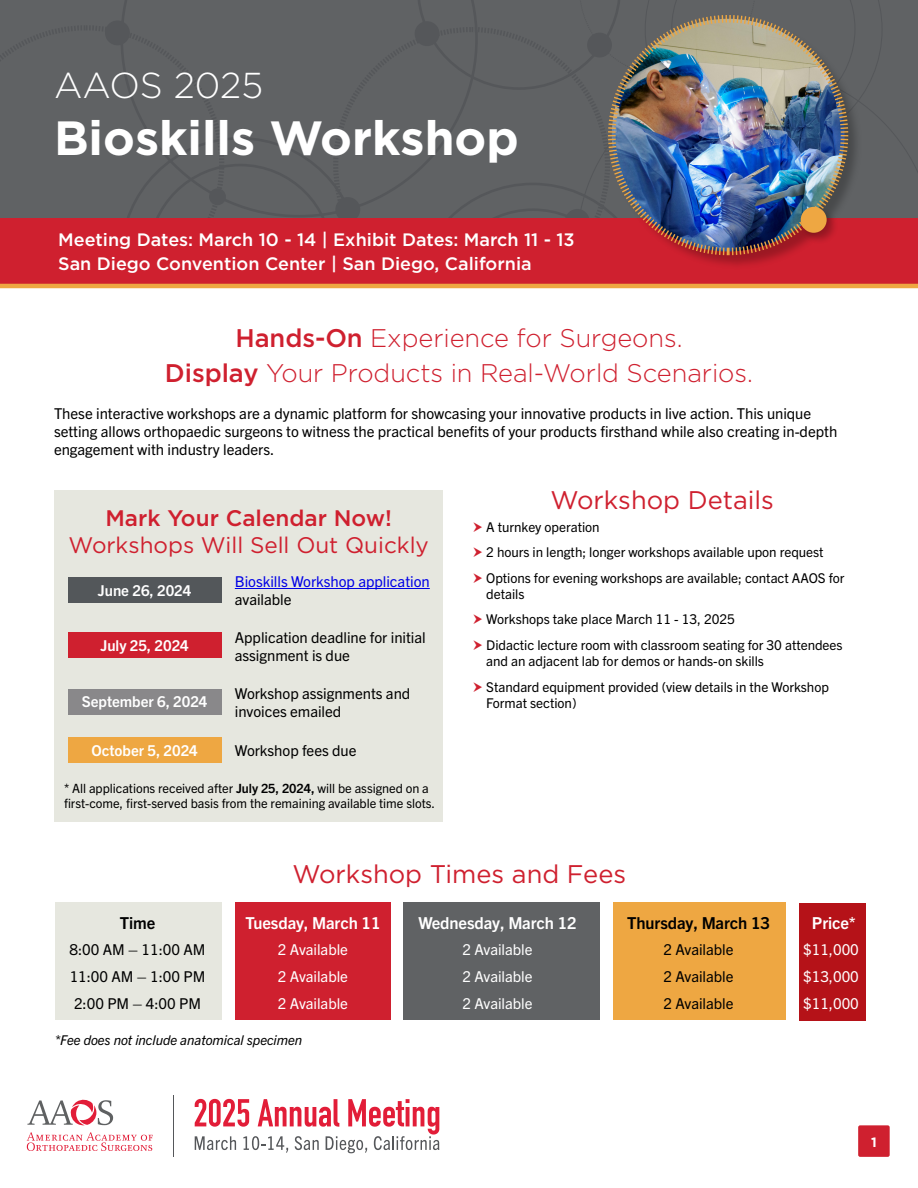
<style>
.page{position:relative;width:918px;height:1188px;background:#fff}
.page>*{position:absolute;margin:0;border:0;box-sizing:border-box;transform-origin:0 0}
.t1{font:700 48px "Gotham";color:#fff}
.t2{font:300 36px "Gotham";letter-spacing:-.005em;color:#fff}
.t3{font:300 25.5px/34.5px "Gotham";letter-spacing:-.005em;color:#cf202f;text-align:center}
.t4{font:25.5px "Gotham";color:#cf202f}
.t5{font:22.5px "Gotham";color:#cf202f}
.t6{font:500 22.5px "Gotham";color:#cf202f}
.t7{font:500 18px/24px "Gotham";color:#fff}
.t8{font:700 16.5px "Trade Gothic Next LT Pro";letter-spacing:-.005em;color:#fff}
.t9{font:700 16.5px "Trade Gothic Next LT Pro";letter-spacing:-.005em;color:#000}
.t10{font:15px/18px "Trade Gothic Next LT Pro";letter-spacing:-.005em;color:#000}
.t11{font:15px "Trade Gothic Next LT Pro";letter-spacing:-.005em;color:#fff}
.t12{font:700 15px "Trade Gothic Next LT Pro";letter-spacing:-.005em;color:#fff}
.t13{font:15px "Trade Gothic Next LT Pro";letter-spacing:-.005em;color:#0000e6}
.t14{font:13.5px/25.3px "Trade Gothic Next LT Pro";letter-spacing:-.005em;color:#000}
.t15{font:italic 13.5px "Trade Gothic Next LT Pro";letter-spacing:-.005em;color:#000}
.t16{font:700 13.5px "Gotham";color:#fff}
.t17{font:12.75px/15px "Trade Gothic Next LT Pro";letter-spacing:-.005em;color:#000}
.s1{font-weight:500}
.s2{font-weight:700}
</style>
<div class="page">
<div style="left:55px;top:903px;width:166px;height:117px;background:#e6e7df"></div>
<div style="left:54px;top:490px;width:389px;height:331px;background:#e6e7df"></div>
<hr style="left:235px;top:588px;width:195px;height:1px;background:#0000e6">
<div style="left:0;top:0;width:918px;height:284px;background:#606264"></div>
<svg style="left:121px;top:0;width:100px;height:137px"></svg>
<svg style="left:338px;top:39px;width:269px;height:164px"></svg>
<svg style="left:417px;top:0;width:466px;height:148px"></svg>
<div style="left:415px;top:21px;width:25px;height:25px;background:#55575a;border-radius:50%"></div>
<svg style="left:405px;top:183px;width:202px;height:35px"></svg>
<svg style="left:127px;top:137px;width:240px;height:81px"></svg>
<div style="left:209px;top:188px;width:17px;height:17px;background:#55575a;border-radius:50%"></div>
<div style="left:105px;top:20px;width:25px;height:25px;background:#55575a;border-radius:50%"></div>
<div style="left:587px;top:33px;width:25px;height:24px;background:#55575a;border-radius:50%"></div>
<div style="left:0;top:218px;width:918px;height:66px;background:#cf202f"></div>
<div style="left:611px;top:17px;width:252px;height:254px;background:#000;opacity:.25"></div>
<img style="left:607px;top:14px;width:243px;height:243px">
<div style="left:800px;top:206px;width:39px;height:39px;background:#000;opacity:.25"></div>
<div style="left:801px;top:207px;width:26px;height:26px;background:#eea742;border-radius:50%"></div>
<hr style="left:0;top:284px;width:918px;height:4px;background:#eea742">
<svg style="left:195px;top:1099px;width:244px;height:54px"></svg>
<svg style="left:27px;top:1132px;width:126px;height:19px"></svg>
<svg style="left:27px;top:1099px;width:86px;height:27px"></svg>
<hr style="left:173px;top:1095px;width:1px;height:62px;background:#55575a">
<div style="left:858px;top:1125px;width:32px;height:32px;background:#cf202f;border-radius:2px"></div>
<div style="left:403px;top:903px;width:197px;height:117px;background:#606264"></div>
<div style="left:235px;top:903px;width:155px;height:117px;background:#cf202f"></div>
<div style="left:613px;top:903px;width:173px;height:117px;background:#eea742"></div>
<div style="left:799px;top:904px;width:66px;height:117px;background:#b51218"></div>
<div style="left:68px;top:577px;width:153px;height:26px;background:#53575a"></div>
<div style="left:68px;top:632px;width:153px;height:26px;background:#cf202f"></div>
<div style="left:68px;top:689px;width:153px;height:25px;background:#89888a"></div>
<div style="left:68px;top:738px;width:153px;height:25px;background:#eea742"></div>
<h2 class="t2" style="left:54px;top:62px;width:211px">AAOS 2025</h2>
<h1 class="t1" style="left:54px;top:107px;width:466px">Bioskills Workshop</h1>
<p class="t7" style="left:58px;top:228px;width:518px">Meeting Dates: March 10 - 14 | Exhibit Dates: March 11 - 13<br>San Diego Convention Center | San Diego, California</p>
<h3 class="t3" style="left:165px;top:320px;width:590px"><span class="s1">Hands-On</span> Experience for Surgeons.<br><span class="s1">Display</span> Your Products in Real-World Scenarios.</h3>
<p class="t10" style="left:54px;top:403px;width:785px">These interactive workshops are a dynamic platform for showcasing your innovative products in live action. This unique setting allows orthopaedic surgeons to witness the practical benefits of your products firsthand while also creating in-depth engagement with industry leaders.</p>
<h3 class="t6" style="left:105px;top:503px;width:288px">Mark Your Calendar Now!</h3>
<h3 class="t5" style="left:69px;top:530px;width:362px">Workshops Will Sell Out Quickly</h3>
<p class="t13" style="left:235px;top:571px;width:196px">Bioskills Workshop application</p>
<p class="t10" style="left:235px;top:590px;width:58px">available</p>
<p class="t10" style="left:235px;top:628px;width:192px">Application deadline for initial assignment is due</p>
<p class="t10" style="left:235px;top:684px;width:177px">Workshop assignments and invoices emailed</p>
<p class="t10" style="left:235px;top:740px;width:123px">Workshop fees due</p>
<p class="t17" style="left:64px;top:780px;width:373px">* All applications received after <span class="s2">July 25, 2024,</span> will be assigned on a first-come, first-served basis from the remaining available time slots.</p>
<p class="t12" style="left:98px;top:580px;width:95px">June 26, 2024</p>
<p class="t12" style="left:101px;top:635px;width:90px">July 25, 2024</p>
<p class="t12" style="left:82px;top:691px;width:127px">September 6, 2024</p>
<p class="t12" style="left:92px;top:740px;width:108px">October 5, 2024</p>
<h3 class="t4" style="left:550px;top:483px;width:225px">Workshop Details</h3>
<p class="t14" style="left:486px;top:513px;width:360px">A turnkey operation<br>2 hours in length; longer workshops available upon request<br>Options for evening workshops are available; contact AAOS for</p>
<p class="t14" style="left:486px;top:581px;width:358px">details<br>Workshops take place March 11 - 13, 2025<br>Didactic lecture room with classroom seating for 30 attendees</p>
<p class="t14" style="left:486px;top:648px;width:344px">and an adjacent lab for demos or hands-on skills<br>Standard equipment provided (view details in the Workshop</p>
<p class="t14" style="left:486px;top:690px;width:92px">Format section)</p>
<h3 class="t4" style="left:292px;top:858px;width:335px">Workshop Times and Fees</h3>
<p class="t9" style="left:120px;top:911px;width:37px">Time</p>
<p class="t8" style="left:246px;top:911px;width:136px">Tuesday, March 11</p>
<p class="t8" style="left:418px;top:911px;width:160px">Wednesday, March 12</p>
<p class="t9" style="left:627px;top:911px;width:144px">Thursday, March 13</p>
<p class="t8" style="left:812px;top:911px;width:45px">Price*</p>
<p class="t10" style="left:70px;top:940px;width:137px">8:00 AM – 11:00 AM</p>
<p class="t11" style="left:278px;top:940px;width:72px">2 Available</p>
<p class="t11" style="left:462px;top:940px;width:72px">2 Available</p>
<p class="t10" style="left:663px;top:940px;width:72px">2 Available</p>
<p class="t11" style="left:803px;top:940px;width:57px">$11,000</p>
<p class="t10" style="left:70px;top:967px;width:137px">11:00 AM – 1:00 PM</p>
<p class="t11" style="left:278px;top:966px;width:72px">2 Available</p>
<p class="t11" style="left:462px;top:966px;width:72px">2 Available</p>
<p class="t10" style="left:663px;top:967px;width:72px">2 Available</p>
<p class="t11" style="left:803px;top:966px;width:57px">$13,000</p>
<p class="t10" style="left:74px;top:994px;width:128px">2:00 PM – 4:00 PM</p>
<p class="t11" style="left:278px;top:993px;width:72px">2 Available</p>
<p class="t11" style="left:462px;top:993px;width:72px">2 Available</p>
<p class="t10" style="left:663px;top:994px;width:72px">2 Available</p>
<p class="t11" style="left:803px;top:993px;width:57px">$11,000</p>
<p class="t15" style="left:55px;top:1030px;width:249px">*Fee does not include anatomical specimen</p>
<p class="t16" style="left:871px;top:1133px;width:7px">1</p>
</div>
